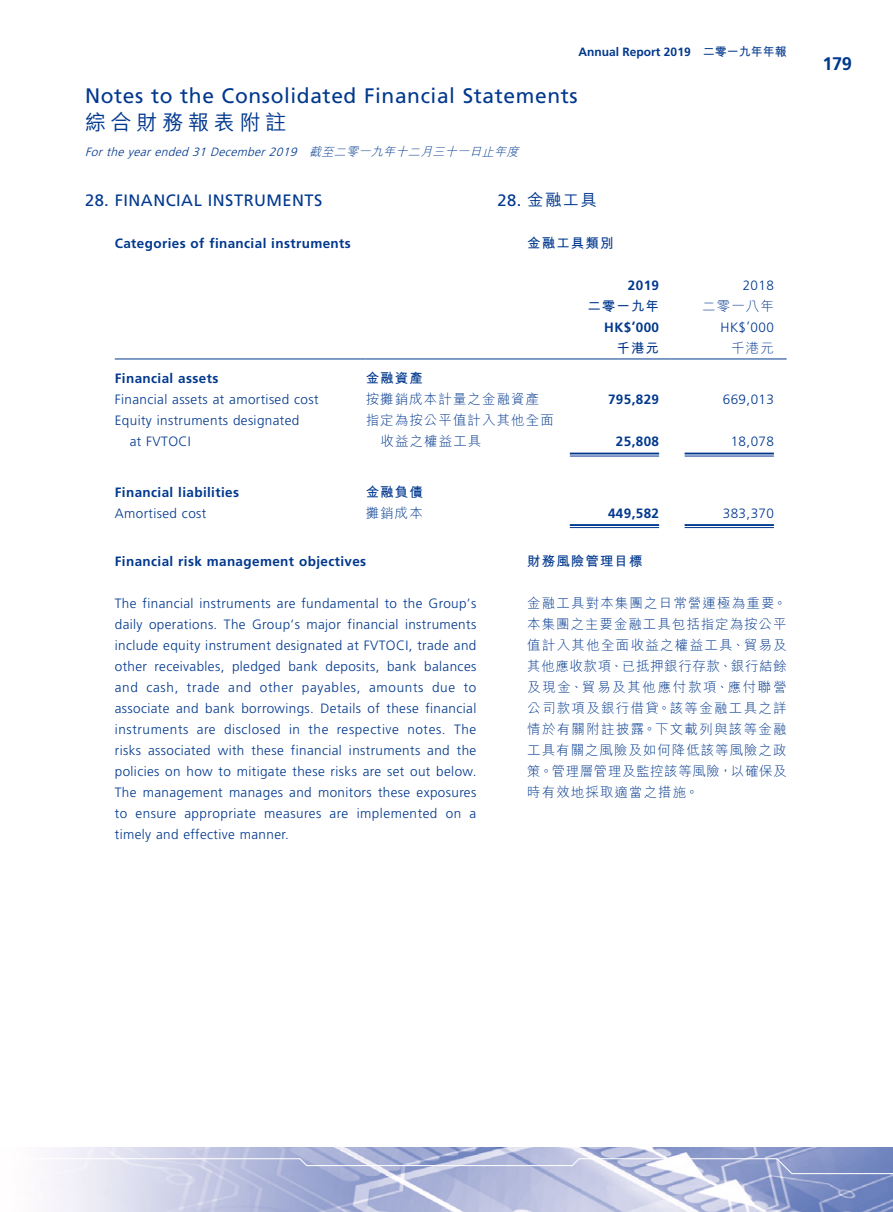
<style>
.page{position:relative;width:893px;height:1212px;background:#fff}
.page>*{position:absolute;margin:0;border:0;box-sizing:border-box;transform-origin:0 0}
.t1{font:21px "Frutiger LT Std";letter-spacing:.03em;color:#00388e}
.t2{font:500 21px "M Hei HK";letter-spacing:.23em;color:#00388e}
.t3{font:700 18.15px "Frutiger LT Std";color:#00388e}
.Heading_1{font:16.5px "Frutiger LT Std";letter-spacing:.03em;color:#00388e}
.C_Heading_1{font:500 16.5px "M Hei HK";color:#00388e}
.Body_Text{font:300 13.5px/21px "Frutiger LT Std";letter-spacing:.03em;color:#00388e}
.C_Body_Text{font:300 13.5px/21px "M Hei HK";letter-spacing:.07em;color:#00388e;text-align:justify}
.Body_Text-2{font:700 13.5px "Frutiger LT Std";letter-spacing:.03em;color:#00388e}
.Heading_2{font:700 13.5px "Frutiger LT Std";letter-spacing:.03em;color:#00388e}
.Body_Text-3{font:300 13.5px/21px "M Hei HK";letter-spacing:.08em;color:#00388e}
.Body_Text-4{font:700 13.5px "M Hei HK";letter-spacing:.08em;color:#00388e}
.C_Heading_2{font:700 13.5px "M Hei HK";letter-spacing:.08em;color:#00388e}
.t4{font:italic 300 12px "Frutiger LT Std";color:#00388e}
.t5{font:700 12px "Frutiger LT Std";color:#00388e}
.s1{font-family:"M Hei HK"}
.s2{font-family:"Frutiger LT Std";font-weight:400}
</style>
<div class="page">
<img style="left:52px;top:1147px;width:841px;height:65px">
<svg style="left:52px;top:1158px;width:841px;height:16px;background:#b9c0de"></svg>
<hr style="left:115px;top:359px;width:251px;height:1px;background:#00388e">
<hr style="left:366px;top:359px;width:191px;height:1px;background:#00388e">
<hr style="left:557px;top:359px;width:115px;height:1px;background:#00388e">
<hr style="left:672px;top:359px;width:115px;height:1px;background:#00388e">
<hr style="left:570px;top:453px;width:89px;height:1px;background:#00388e">
<hr style="left:570px;top:456px;width:89px;height:1px;background:#00388e">
<hr style="left:685px;top:453px;width:89px;height:1px;background:#00388e">
<hr style="left:685px;top:456px;width:89px;height:1px;background:#00388e">
<hr style="left:570px;top:524px;width:89px;height:2px;background:#00388e">
<hr style="left:570px;top:527px;width:89px;height:1px;background:#00388e">
<hr style="left:685px;top:524px;width:89px;height:2px;background:#00388e">
<hr style="left:685px;top:527px;width:89px;height:1px;background:#00388e">
<p class="t5" style="left:579px;top:44px;width:210px">Annual Report 2019 <span class="s1">二零一九年年報</span></p>
<h1 class="t1" style="left:85px;top:83px;width:494px">Notes to the Consolidated Financial Statements</h1>
<h1 class="t2" style="left:85px;top:107px;width:203px">綜合財務報表附註</h1>
<p class="t4" style="left:85px;top:145px;width:438px">Forthe yearended 31 December2019 <span class="s1">截至二零一九年十二月三十一日止年度</span></p>
<p class="Heading_1" style="left:85px;top:191px;width:239px">28. FINANCIAL INSTRUMENTS</p>
<p class="Heading_2" style="left:115px;top:235px;width:238px">Categories of financial instruments</p>
<p class="C_Heading_1" style="left:497px;top:188px;width:101px"><span class="s2">28.</span> 金融工具</p>
<p class="C_Heading_2" style="left:527px;top:233px;width:88px">金融工具類別</p>
<p class="Body_Text-2" style="left:628px;top:277px;width:33px">2019</p>
<p class="Body_Text" style="left:743px;top:275px;width:33px">2018</p>
<p class="Body_Text-4" style="left:587px;top:296px;width:73px">二零一九年</p>
<p class="Body_Text-3" style="left:702px;top:295px;width:73px">二零一八年</p>
<p class="Body_Text-2" style="left:604px;top:319px;width:56px">HK$’000</p>
<p class="Body_Text" style="left:721px;top:317px;width:55px">HK$’000</p>
<p class="Body_Text-4" style="left:616px;top:338px;width:44px">千港元</p>
<p class="Body_Text-3" style="left:731px;top:337px;width:44px">千港元</p>
<p class="Body_Text-2" style="left:115px;top:370px;width:105px">Financial assets</p>
<p class="Body_Text-4" style="left:366px;top:368px;width:59px">金融資產</p>
<p class="Body_Text" style="left:115px;top:389px;width:205px">Financial assets at amortised cost</p>
<p class="Body_Text-3" style="left:366px;top:388px;width:175px">按攤銷成本計量之金融資產</p>
<p class="Body_Text-2" style="left:608px;top:391px;width:53px">795,829</p>
<p class="Body_Text" style="left:723px;top:389px;width:53px">669,013</p>
<p class="Body_Text" style="left:130px;top:410px;width:171px;text-indent:-15px">Equity instruments designated at FVTOCI</p>
<p class="Body_Text-3" style="left:381px;top:409px;width:175px;text-indent:-15px">指定為按公平值計入其他全面收益之權益工具</p>
<p class="Body_Text-2" style="left:616px;top:433px;width:45px">25,808</p>
<p class="Body_Text" style="left:731px;top:431px;width:45px">18,078</p>
<p class="Body_Text-2" style="left:115px;top:484px;width:126px">Financial liabilities</p>
<p class="Body_Text-4" style="left:366px;top:482px;width:59px">金融負債</p>
<p class="Body_Text" style="left:115px;top:503px;width:93px">Amortised cost</p>
<p class="Body_Text-3" style="left:366px;top:502px;width:59px">攤銷成本</p>
<p class="Body_Text-2" style="left:608px;top:505px;width:53px">449,582</p>
<p class="Body_Text" style="left:723px;top:503px;width:53px">383,370</p>
<p class="Heading_2" style="left:115px;top:554px;width:253px">Financial risk management objectives</p>
<p class="Body_Text" style="left:115px;top:593px;width:363px;text-align:justify">The financial instruments are fundamental to the Group’s daily operations. The Group’s major financial instruments include equity instrument designated at FVTOCI, trade and other receivables, pledged bank deposits, bank balances and cash, trade and other payables, amounts due to associate and bank borrowings. Details of these financial instruments are disclosed in the respective notes. The risks associated with these financial instruments and the policies on how to mitigate these risks are set out below.<br>The management manages and monitors these exposures to ensure appropriate measures are implemented on a timely and effective manner.</p>
<p class="C_Heading_2" style="left:527px;top:552px;width:117px">財務風險管理目標</p>
<p class="C_Body_Text" style="left:527px;top:593px;width:261px">金融工具對本集團之日常營運極為重要。本集團之主要金融工具包括指定為按公平值計入其他全面收益之權益工具、貿易及其他應收款項、已抵押銀行存款、銀行結餘及現金、貿易及其他應付款項、應付聯營公司款項及銀行借貸。該等金融工具之詳情於有關附註披露。下文載列與該等金融工具有關之風險及如何降低該等風險之政策。管理層管理及監控該等風險，以確保及時有效地採取適當之措施。</p>
<h2 class="t3" style="left:822px;top:53px;width:31px">179</h2>
</div>
